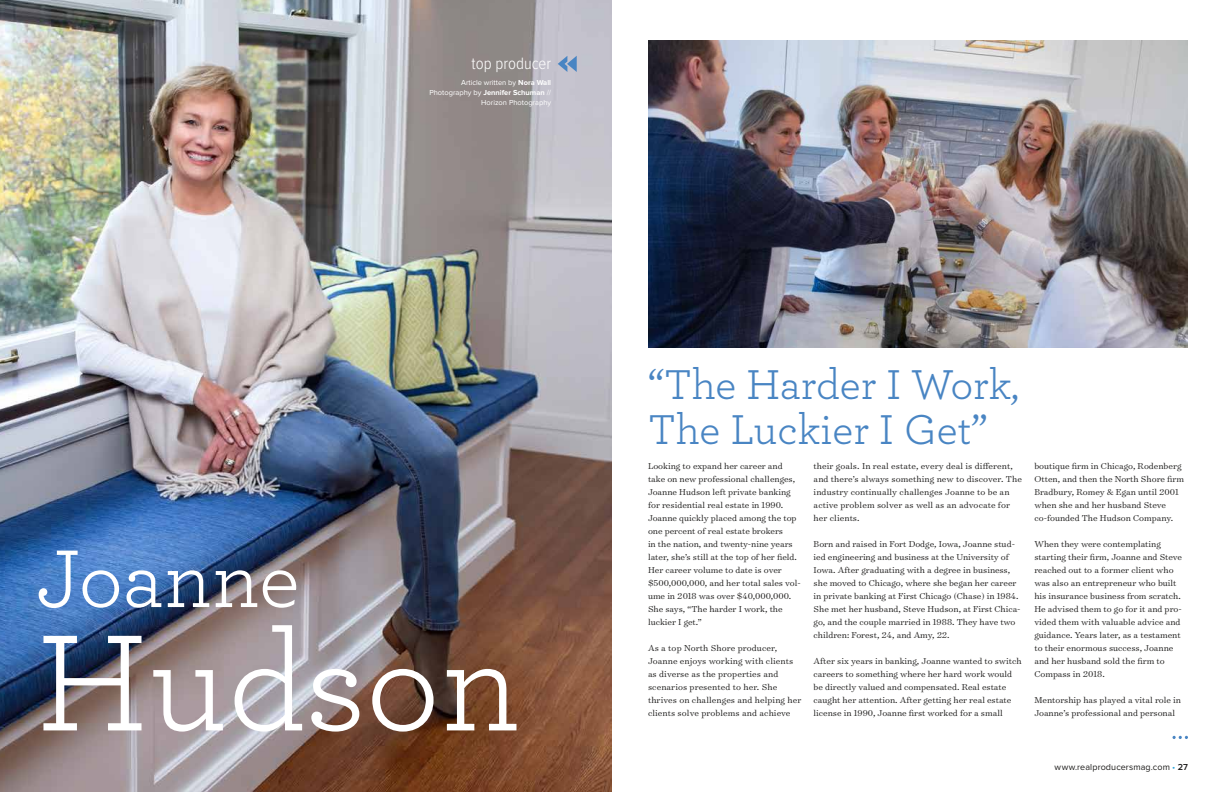
<style>
.page{position:relative;width:1224px;height:792px;background:#fff}
.page>*{position:absolute;margin:0;border:0;box-sizing:border-box;transform-origin:0 0}
.t1{font:143.8px "Archer Pro";color:#fff}
.t2{font:85.8px "Archer Pro";letter-spacing:-.01em;color:#fff}
.t3{font:43.8px/45px "Archer Pro";color:#4985c3}
.t4{font:300 17px "Proxima Nova Cond";color:#fff}
.t5{font:300 9.8px/13px "Surveyor Text";color:#1c1b1a}
.t6{font:9px "Proxima Nova";letter-spacing:.01em;color:#1c1b1a}
.t7{font:7.5px/10px "Proxima Nova";color:#fff;text-align:right}
.s1{font-weight:700}
.s2{color:#2ea5dc}
.s3{font-weight:600}
</style>
<div class="page">
<img style="left:0;top:0;width:612px;height:792px">
<img style="left:648px;top:40px;width:540px;height:307px">
<svg style="left:558px;top:56px;width:19px;height:16px"></svg>
<svg style="left:1173px;top:736px;width:15px;height:3px"></svg>
<h3 class="t4" style="left:472px;top:56px;width:81px">top producer</h3>
<p class="t7" style="left:429px;top:78px;width:123px">Article written by <span class="s1">Nora Wall<br></span>Photography by <span class="s1">Jennifer Schuman</span> //<br>Horizon Photography</p>
<h2 class="t2" style="left:36px;top:519px;width:265px">Joanne</h2>
<h1 class="t1" style="left:36px;top:583px;width:486px">Hudson</h1>
<h3 class="t3" style="left:648px;top:359px;width:373px">“The Harder I Work,<br>The Luckier I Get”</h3>
<p class="t5" style="left:648px;top:459px;width:154px">Looking to expand her career and take on new professional challenges, Joanne Hudson left private banking for residential real estate in 1990.<br>Joanne quickly placed among the top one percent of real estate brokers<br>in the nation, and twenty-nine years later, she’s still at the top of her field.<br>Her career volume to date is over $500,000,000, and her total sales vol&shy;ume in 2018 was over $40,000,000.<br>She says, “The harder I work, the luckier I get.”</p>
<p class="t5" style="left:648px;top:641px;width:155px">As a top North Shore producer, Joanne enjoys working with clients as diverse as the properties and scenarios presented to her. She thrives on challenges and helping her clients solve problems and achieve</p>
<p class="t5" style="left:814px;top:459px;width:210px">their goals. In real estate, every deal is different, and there’s always something new to discover. The industry continually challenges Joanne to be an active problem solver as well as an advocate for her clients.</p>
<p class="t5" style="left:814px;top:537px;width:209px">Born and raised in Fort Dodge, Iowa, Joanne stud&shy;ied engineering and business at the University of Iowa. After graduating with a degree in business, she moved to Chicago, where she began her career in private banking at First Chicago (Chase) in 1984.<br>She met her husband, Steve Hudson, at First Chica&shy;go, and the couple married in 1988. They have two children: Forest, 24, and Amy, 22.</p>
<p class="t5" style="left:814px;top:654px;width:209px">After six years in banking, Joanne wanted to switch careers to something where her hard work would be directly valued and compensated. Real estate caught her attention. After getting her real estate license in 1990, Joanne first worked for a small</p>
<p class="t5" style="left:1034px;top:459px;width:151px">boutique firm in Chicago, Rodenberg Otten, and then the North Shore firm Bradbury, Romey &amp; Egan until 2001 when she and her husband Steve co-founded The Hudson Company.</p>
<p class="t5" style="left:1034px;top:537px;width:149px">When they were contemplating starting their firm, Joanne and Steve reached out to a former client who was also an entrepreneur who built his insurance business from scratch.<br>He advised them to go for it and pro&shy;vided them with valuable advice and guidance. Years later, as a testament to their enormous success, Joanne and her husband sold the firm to<br>Compass in 2018.</p>
<p class="t5" style="left:1034px;top:693px;width:148px">Mentorship has played a vital role in<br>Joanne’s professional and personal</p>
<p class="t6" style="left:1055px;top:762px;width:135px">www.realproducersmag.com <span class="s2">•</span> <span class="s3">27</span></p>
</div>
